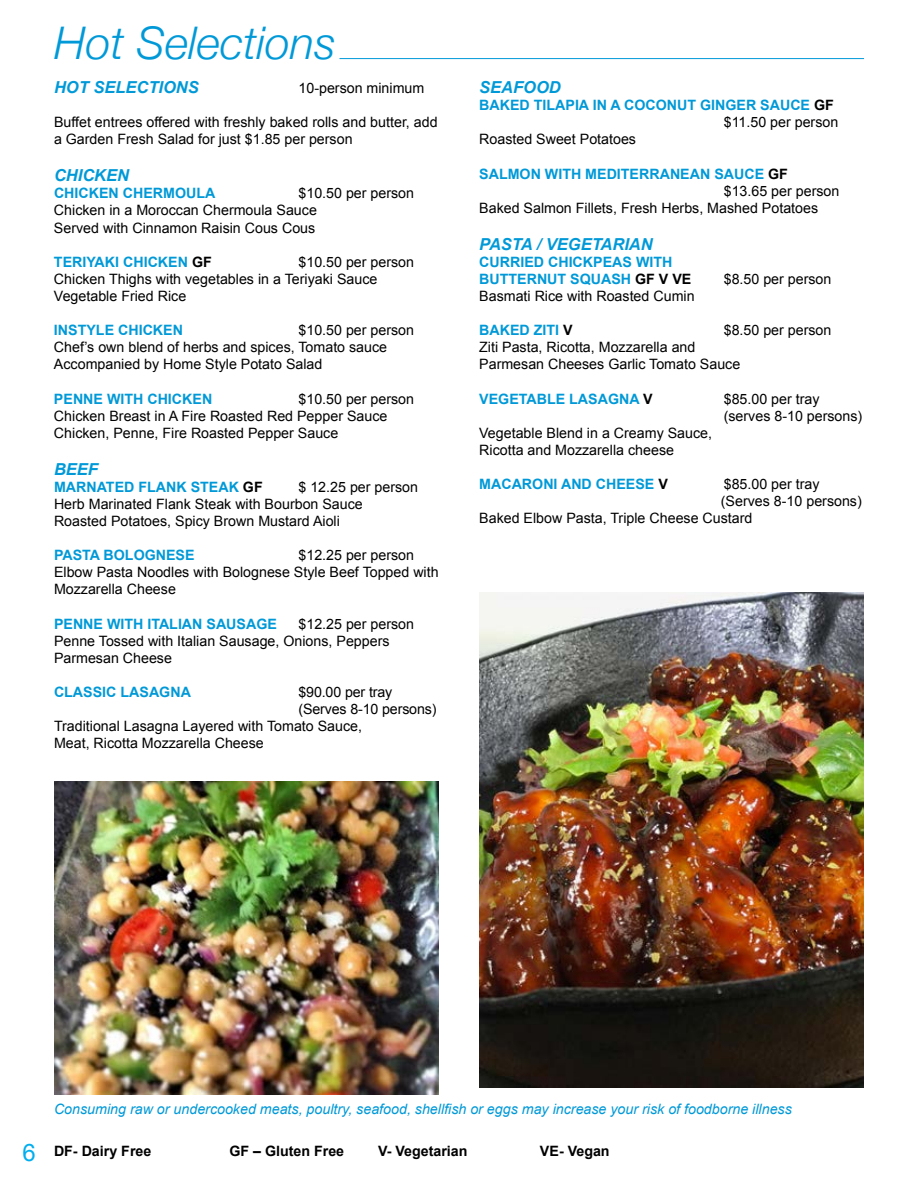
<style>
.page{position:relative;width:918px;height:1188px;background:#fff}
.page>*{position:absolute;margin:0;border:0;box-sizing:border-box;transform-origin:0 0}
.t1{font:italic 300 45px "Helvetica Neue";color:#0099d8}
.t2{font:24px "Arial";color:#00aeef}
.t3{font:italic 700 16.5px "Arial";color:#0099d8}
.t4{font:14.25px/17.1px "Arial";color:#000}
.t5{font:700 14.25px/17.1px "Arial";color:#0099d8}
.t6{font:italic 14.25px "Arial";color:#0099d8}
.t7{font:700 14.25px "Arial";color:#000}
.s1{color:#000}
</style>
<div class="page">
<hr style="left:340px;top:58px;width:524px;height:1px;background:#0099d8">
<img style="left:54px;top:782px;width:385px;height:313px">
<img style="left:479px;top:593px;width:385px;height:494px">
<h1 class="t1" style="left:54px;top:8px;width:283px">Hot Selections</h1>
<p class="t3" style="left:54px;top:76px;width:146px">HOT SELECTIONS</p>
<p class="t4" style="left:299px;top:80px;width:127px">10-person minimum</p>
<p class="t4" style="left:54px;top:114px;width:385px">Buffet entrees offered with freshly baked rolls and butter, add a Garden Fresh Salad for just $1.85 per person</p>
<p class="t3" style="left:54px;top:164px;width:77px">CHICKEN</p>
<p class="t5" style="left:54px;top:185px;width:163px">CHICKEN CHERMOULA</p>
<p class="t4" style="left:54px;top:185px;width:362px;text-indent:245px">$10.50 per person<br>Chicken in a Moroccan Chermoula Sauce<br>Served with Cinnamon Raisin Cous Cous</p>
<p class="t5" style="left:54px;top:254px;width:159px">TERIYAKI CHICKEN <span class="s1">GF</span></p>
<p class="t4" style="left:54px;top:253px;width:362px;text-indent:245px">$10.50 per person<br>Chicken Thighs with vegetables in a Teriyaki Sauce<br>Vegetable Fried Rice</p>
<p class="t5" style="left:54px;top:322px;width:131px">INSTYLE CHICKEN</p>
<p class="t4" style="left:54px;top:322px;width:362px;text-indent:245px">$10.50 per person<br>Chef’s own blend of herbs and spices, Tomato sauce<br>Accompanied by Home Style Potato Salad</p>
<p class="t5" style="left:54px;top:390px;width:160px">PENNE WITH CHICKEN</p>
<p class="t4" style="left:54px;top:390px;width:362px;text-indent:245px">$10.50 per person<br>Chicken Breast in A Fire Roasted Red Pepper Sauce<br>Chicken, Penne, Fire Roasted Pepper Sauce</p>
<p class="t3" style="left:54px;top:458px;width:46px">BEEF</p>
<p class="t5" style="left:54px;top:479px;width:210px">MARNATED FLANK STEAK <span class="s1">GF</span></p>
<p class="t4" style="left:54px;top:478px;width:366px;text-indent:245px">$ 12.25 per person<br>Herb Marinated Flank Steak with Bourbon Sauce<br>Roasted Potatoes, Spicy Brown Mustard Aioli</p>
<p class="t5" style="left:54px;top:547px;width:142px">PASTA BOLOGNESE</p>
<p class="t4" style="left:54px;top:547px;width:386px;text-indent:245px">$12.25 per person<br>Elbow Pasta Noodles with Bolognese Style Beef Topped with<br>Mozzarella Cheese</p>
<p class="t5" style="left:54px;top:615px;width:224px">PENNE WITH ITALIAN SAUSAGE</p>
<p class="t4" style="left:54px;top:615px;width:362px;text-indent:245px">$12.25 per person<br>Penne Tossed with Italian Sausage, Onions, Peppers<br>Parmesan Cheese</p>
<p class="t5" style="left:54px;top:684px;width:138px">CLASSIC LASAGNA</p>
<p class="t4" style="left:299px;top:684px;width:95px">$90.00 per tray</p>
<p class="t4" style="left:299px;top:701px;width:140px">(Serves 8-10 persons)</p>
<p class="t4" style="left:54px;top:718px;width:310px">Traditional Lasagna Layered with Tomato Sauce,</p>
<p class="t4" style="left:54px;top:735px;width:211px">Meat, Ricotta Mozzarella Cheese</p>
<p class="t3" style="left:479px;top:76px;width:83px">SEAFOOD</p>
<p class="t5" style="left:479px;top:97px;width:356px">BAKED TILAPIA IN A COCONUT GINGER SAUCE <span class="s1">GF</span></p>
<p class="t4" style="left:724px;top:114px;width:116px">$11.50 per person</p>
<p class="t4" style="left:479px;top:131px;width:158px">Roasted Sweet Potatoes</p>
<p class="t5" style="left:479px;top:165px;width:310px">SALMON WITH MEDITERRANEAN SAUCE <span class="s1">GF</span></p>
<p class="t4" style="left:724px;top:182px;width:117px">$13.65 per person</p>
<p class="t4" style="left:479px;top:199px;width:340px">Baked Salmon Fillets, Fresh Herbs, Mashed Potatoes</p>
<p class="t3" style="left:479px;top:233px;width:175px">PASTA / VEGETARIAN</p>
<p class="t5" style="left:479px;top:254px;width:214px">CURRIED CHICKPEAS WITH<br>BUTTERNUT SQUASH <span class="s1">GF V VE</span></p>
<p class="t4" style="left:724px;top:270px;width:109px">$8.50 per person</p>
<p class="t4" style="left:479px;top:288px;width:217px">Basmati Rice with Roasted Cumin</p>
<p class="t5" style="left:479px;top:322px;width:95px">BAKED ZITI <span class="s1">V</span></p>
<p class="t4" style="left:724px;top:322px;width:109px">$8.50 per person</p>
<p class="t4" style="left:479px;top:339px;width:263px">Ziti Pasta, Ricotta, Mozzarella and<br>Parmesan Cheeses Garlic Tomato Sauce</p>
<p class="t5" style="left:479px;top:390px;width:175px">VEGETABLE LASAGNA <span class="s1">V</span></p>
<p class="t4" style="left:724px;top:390px;width:140px">$85.00 per tray (serves 8-10 persons)</p>
<p class="t4" style="left:479px;top:424px;width:234px">Vegetable Blend in a Creamy Sauce,<br>Ricotta and Mozzarella cheese</p>
<p class="t5" style="left:479px;top:476px;width:190px">MACARONI AND CHEESE <span class="s1">V</span></p>
<p class="t4" style="left:724px;top:476px;width:97px">$85.00 per tray</p>
<p class="t4" style="left:721px;top:493px;width:142px">(Serves 8-10 persons)</p>
<p class="t4" style="left:479px;top:510px;width:275px">Baked Elbow Pasta, Triple Cheese Custard</p>
<h2 class="t2" style="left:23px;top:1137px;width:15px">6</h2>
<p class="t6" style="left:54px;top:1100px;width:739px">Consuming raw or undercooked meats, poultry, seafood, shellfish or eggs may increase your risk of foodborne illness</p>
<p class="t7" style="left:54px;top:1141px;width:99px">DF- Dairy Free</p>
<p class="t7" style="left:229px;top:1141px;width:116px">GF – Gluten Free</p>
<p class="t7" style="left:378px;top:1141px;width:91px">V- Vegetarian</p>
<p class="t7" style="left:540px;top:1141px;width:71px">VE- Vegan</p>
</div>
